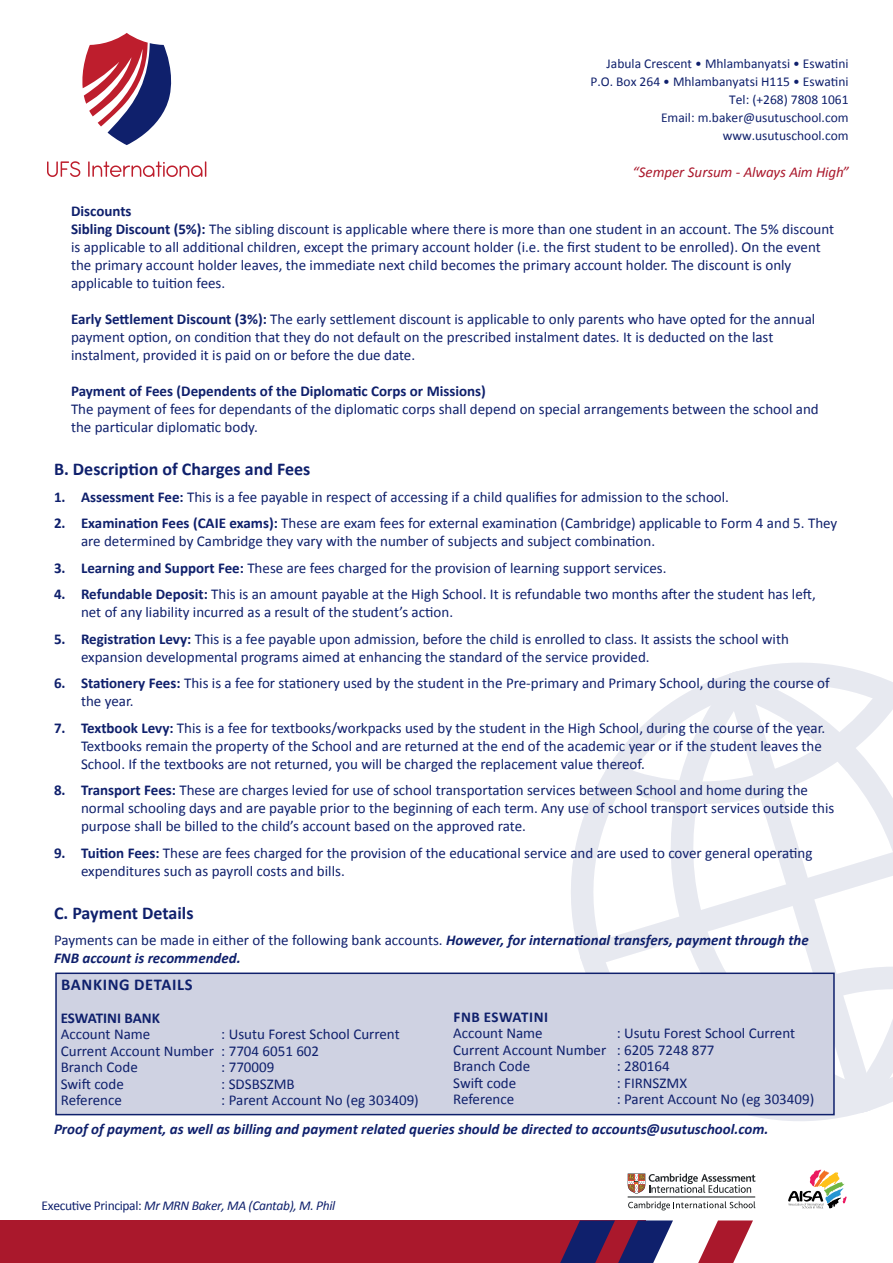
<style>
.page{position:relative;width:893px;height:1263px;background:#fff}
.page>*{position:absolute;margin:0;border:0;box-sizing:border-box;transform-origin:0 0}
.t1{font:700 18px "Calibri";color:#0f206c}
.t2{font:700 16.5px "Calibri";letter-spacing:.04em;color:#0f206c}
.t3{font:15px/18px "Calibri";color:#0f206c}
.t4{font:italic 700 15px/18px "Calibri";color:#0f206c}
.t5{font:700 15px "Calibri";color:#0f206c}
.t6{font:italic 15px "Calibri";letter-spacing:-.005em;color:#aa182c}
.t7{font:700 15px "Calibri";letter-spacing:.04em;color:#0f206c}
.t8{font:13.5px/18px "Calibri";color:#0f206c;text-align:right}
.t9{font:italic 13.5px "Calibri";letter-spacing:-.025em;color:#0f206c}
.s1{font-weight:700}
.s2{font-weight:400;font-style:normal}
.s3{font-style:normal}
</style>
<div class="page">
<svg style="left:628px;top:1173px;width:128px;height:21px"></svg>
<svg style="left:628px;top:1201px;width:127px;height:9px"></svg>
<hr style="left:628px;top:1197px;width:127px;height:1px;background:#121617">
<svg style="left:788px;top:1170px;width:59px;height:38px"></svg>
<div style="left:0;top:1220px;width:645px;height:43px;background:#aa182c"></div>
<svg style="left:560px;top:1220px;width:113px;height:43px"></svg>
<svg style="left:698px;top:1220px;width:55px;height:43px"></svg>
<svg style="left:571px;top:663px;width:322px;height:458px"></svg>
<svg style="left:47px;top:161px;width:33px;height:16px"></svg>
<svg style="left:88px;top:161px;width:118px;height:16px"></svg>
<svg style="left:82px;top:33px;width:90px;height:112px"></svg>
<div style="left:55px;top:972px;width:780px;height:143px;background:#cfd2e2;border:2px solid #0f206c"></div>
<p class="t8" style="left:590px;top:55px;width:260px">Jabula Crescent • Mhlambanyatsi • Eswatini P.O. Box 264 • Mhlambanyatsi H115 • Eswatini Tel: (+268) 7808 1061<br>Email: m.baker@usutuschool.com www.usutuschool.com</p>
<p class="t6" style="left:633px;top:161px;width:217px">“Semper Sursum - Always Aim High”</p>
<p class="t3" style="left:71px;top:201px;width:765px"><span class="s1">Discounts<br>Sibling Discount (5%):</span> The sibling discount is applicable where there is more than one student in an account. The 5% discount is applicable to all additional children, except the primary account holder (i.e. the first student to be enrolled). On the event the primary account holder leaves, the immediate next child becomes the primary account holder. The discount is only applicable to tuition fees.</p>
<p class="t3" style="left:71px;top:309px;width:746px"><span class="s1">Early Settlement Discount (3%):</span> The early settlement discount is applicable to only parents who have opted for the annual payment option, on condition that they do not default on the prescribed instalment dates. It is deducted on the last instalment, provided it is paid on or before the due date.</p>
<p class="t5" style="left:71px;top:380px;width:416px">Payment of Fees (Dependents of the Diplomatic Corps or Missions)</p>
<p class="t3" style="left:71px;top:399px;width:749px">The payment of fees for dependants of the diplomatic corps shall depend on special arrangements between the school and the particular diplomatic body.</p>
<p class="t1" style="left:54px;top:456px;width:258px">B. Description of Charges and Fees</p>
<p class="t3" style="left:54px;top:487px;width:676px"><span class="s1">1. Assessment Fee:</span> This is a fee payable in respect of accessing if a child qualifies for admission to the school.</p>
<p class="t3" style="left:81px;top:514px;width:758px;text-indent:-27px"><span class="s1">2. Examination Fees (CAIE exams):</span> These are exam fees for external examination (Cambridge) applicable to Form 4 and 5. They are determined by Cambridge they vary with the number of subjects and subject combination.</p>
<p class="t3" style="left:54px;top:558px;width:614px"><span class="s1">3. Learning and Support Fee:</span> These are fees charged for the provision of learning support services.</p>
<p class="t3" style="left:81px;top:585px;width:736px;text-indent:-27px"><span class="s1">4. Refundable Deposit:</span> This is an amount payable at the High School. It is refundable two months after the student has left, net of any liability incurred as a result of the student’s action.</p>
<p class="t3" style="left:81px;top:629px;width:709px;text-indent:-27px"><span class="s1">5. Registration Levy:</span> This is a fee payable upon admission, before the child is enrolled to class. It assists the school with expansion developmental programs aimed at enhancing the standard of the service provided.</p>
<p class="t3" style="left:81px;top:674px;width:750px;text-indent:-27px"><span class="s1">6. Stationery Fees:</span> This is a fee for stationery used by the student in the Pre-primary and Primary School, during the course of the year.</p>
<p class="t3" style="left:81px;top:718px;width:746px;text-indent:-27px"><span class="s1">7. Textbook Levy:</span> This is a fee for textbooks/workpacks used by the student in the High School, during the course of the year.<br>Textbooks remain the property of the School and are returned at the end of the academic year or if the student leaves the<br>School. If the textbooks are not returned, you will be charged the replacement value thereof.</p>
<p class="t3" style="left:81px;top:781px;width:755px;text-indent:-27px"><span class="s1">8. Transport Fees:</span> These are charges levied for use of school transportation services between School and home during the normal schooling days and are payable prior to the beginning of each term. Any use of school transport services outside this purpose shall be billed to the child’s account based on the approved rate.</p>
<p class="t3" style="left:81px;top:843px;width:733px;text-indent:-27px"><span class="s1">9. Tuition Fees:</span> These are fees charged for the provision of the educational service and are used to cover general operating expenditures such as payroll costs and bills.</p>
<p class="t1" style="left:54px;top:900px;width:141px">C. Payment Details</p>
<p class="t4" style="left:54px;top:931px;width:756px"><span class="s2">Payments can be made in either of the following bank accounts.</span> However, for international transfers, payment through the<br>FNB account is recommended.</p>
<p class="t2" style="left:61px;top:973px;width:133px">BANKING DETAILS</p>
<p class="t5" style="left:61px;top:1007px;width:101px">ESWATINI BANK</p>
<p class="t3" style="left:61px;top:1025px;width:91px">Account Name</p>
<p class="t3" style="left:61px;top:1026px;width:340px;line-height:16.5px;text-indent:160px">: Usutu Forest School Current<br>Current Account Number : 7704 6051 602<br>Branch Code</p>
<p class="t3" style="left:221px;top:1058px;width:55px">: 770009</p>
<p class="t7" style="left:453px;top:1006px;width:96px">FNB ESWATINI</p>
<p class="t3" style="left:453px;top:1024px;width:91px">Account Name</p>
<p class="t3" style="left:453px;top:1024px;width:343px;line-height:16.5px;text-indent:163px">: Usutu Forest School Current<br>Current Account Number : 6205 7248 877<br>Branch Code</p>
<p class="t3" style="left:617px;top:1057px;width:55px">: 280164</p>
<p class="t3" style="left:61px;top:1074px;width:65px">Swift code</p>
<p class="t3" style="left:221px;top:1074px;width:75px">: SDSBSZMB</p>
<p class="t3" style="left:61px;top:1091px;width:63px">Reference</p>
<p class="t3" style="left:221px;top:1091px;width:199px">: Parent Account No (eg 303409)</p>
<p class="t3" style="left:453px;top:1073px;width:65px">Swift code</p>
<p class="t3" style="left:617px;top:1073px;width:72px">: FIRNSZMX</p>
<p class="t3" style="left:453px;top:1090px;width:63px">Reference</p>
<p class="t3" style="left:617px;top:1090px;width:199px">: Parent Account No (eg 303409)</p>
<p class="t4" style="left:54px;top:1120px;width:716px">Proof of payment, as well as billing and payment related queries should be directed to accounts@usutuschool.com.</p>
<p class="t9" style="left:42px;top:1196px;width:295px"><span class="s3">Executive Principal:</span> Mr MRN Baker, MA (Cantab), M. Phil</p>
</div>
